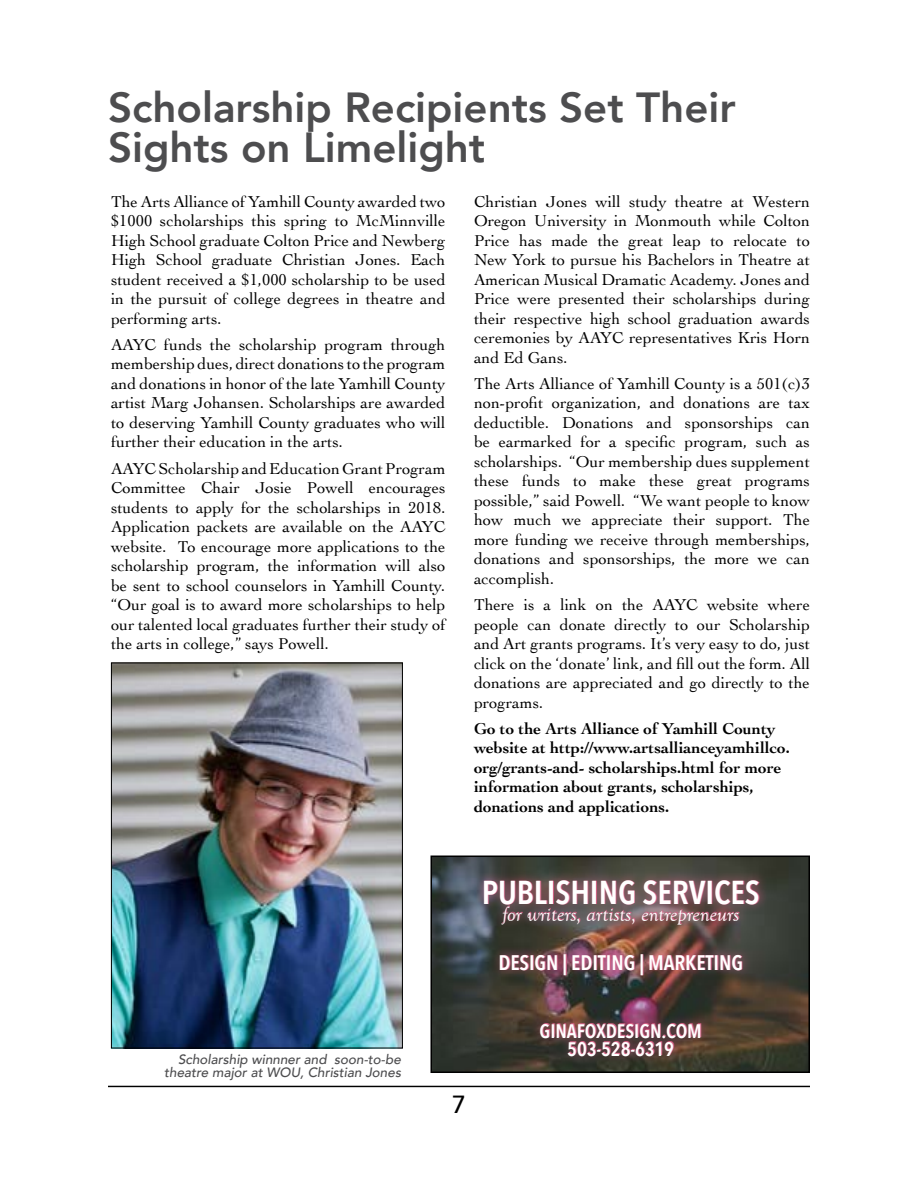
<style>
.page{position:relative;width:918px;height:1188px;background:#fff}
.page>*{position:absolute;margin:0;border:0;box-sizing:border-box;transform-origin:0 0}
.t1{font:800 42px/40.5px "Avenir";color:#4d4d4f}
.t2{font:600 33px "Avenir Next Condensed";color:#fff}
.t3{font:500 24.75px "Avenir";color:#000}
.t4{font:italic 21px "Goudy Old Style T";color:#fff}
.t5{font:600 21px "Avenir Next Condensed";color:#fff}
.t6{font:600 19.5px/18px "Avenir Next Condensed";color:#fff;text-align:center}
.t7{font:16.5px/19.5px "Cochin";color:#000;text-align:justify}
.t8{font:700 16.5px/19.5px "Cochin";color:#000}
.t9{font:italic 500 13.5px/13.5px "Avenir";color:#4d4d4f;text-align:right}
</style>
<div class="page">
<hr style="left:108px;top:1086px;width:702px;height:1px;background:#000">
<img style="left:113px;top:665px;width:288px;height:381px">
<div style="left:111px;top:663px;width:292px;height:385px;border:1px solid #000"></div>
<img style="left:433px;top:859px;width:374px;height:211px">
<div style="left:475px;top:871px;width:294px;height:193px;background:#d56286;opacity:.75"></div>
<div style="left:430px;top:856px;width:380px;height:217px;border:2px solid #000"></div>
<h1 class="t1" style="left:108px;top:87px;width:629px">Scholarship Recipients Set Their<br>Sights on Limelight</h1>
<p class="t7" style="left:111px;top:191px;width:336px">The Arts Alliance of Yamhill County awarded two $1000 scholarships this spring to McMinnville High School graduate Colton Price and Newberg High School graduate Christian Jones. Each student received a $1,000 scholarship to be used in the pursuit of college degrees in theatre and performing arts.</p>
<p class="t7" style="left:111px;top:334px;width:336px">AAYC funds the scholarship program through membership dues, direct donations to the program and donations in honor of the late Yamhill County artist Marg Johansen. Scholarships are awarded to deserving Yamhill County graduates who will further their education in the arts.</p>
<p class="t7" style="left:111px;top:458px;width:336px">AAYC Scholarship and Education Grant Program Committee Chair Josie Powell encourages students to apply for the scholarships in 2018.<br>Application packets are available on the AAYC website. To encourage more applications to the scholarship program, the information will also be sent to school counselors in Yamhill County. “Our goal is to award more scholarships to help our talented local graduates further their study of the arts in college,” says Powell.</p>
<p class="t7" style="left:474px;top:191px;width:338px">Christian Jones will study theatre at Western Oregon University in Monmouth while Colton Price has made the great leap to relocate to New York to pursue his Bachelors in Theatre at American Musical Dramatic Academy. Jones and Price were presented their scholarships during their respective high school graduation awards ceremonies by AAYC representatives Kris Horn and Ed Gans.</p>
<p class="t7" style="left:474px;top:373px;width:338px">The Arts Alliance of Yamhill County is a 501(c)3 non-profit organization, and donations are tax deductible. Donations and sponsorships can be earmarked for a specific program, such as scholarships. “Our membership dues supplement these funds to make these great programs possible,” said Powell. “We want people to know how much we appreciate their support. The more funding we receive through memberships, donations and sponsorships, the more we can accomplish.</p>
<p class="t7" style="left:474px;top:594px;width:338px">There is a link on the AAYC website where people can donate directly to our Scholarship and Art grants programs. It’s very easy to do, just click on the ‘donate’ link, and fill out the form. All donations are appreciated and go directly to the programs.</p>
<p class="t8" style="left:474px;top:718px;width:317px">Go to the Arts Alliance of Yamhill County website at http://www.artsallianceyamhillco. org/grants-and- scholarships.html for more information about grants, scholarships, donations and applications.</p>
<p class="t9" style="left:164px;top:1053px;width:238px">Scholarship winnner and soon-to-be theatre major at WOU, Christian Jones</p>
<h3 class="t3" style="left:452px;top:1083px;width:15px">7</h3>
<h2 class="t2" style="left:482px;top:864px;width:280px">PUBLISHING SERVICES</h2>
<p class="t4" style="left:502px;top:903px;width:239px">for writers, artists, entrepreneurs</p>
<p class="t5" style="left:499px;top:945px;width:246px">DESIGN | EDITING | MARKETING</p>
<p class="t6" style="left:540px;top:1021px;width:164px">GINAFOXDESIGN.COM<br>503-528-6319</p>
</div>
